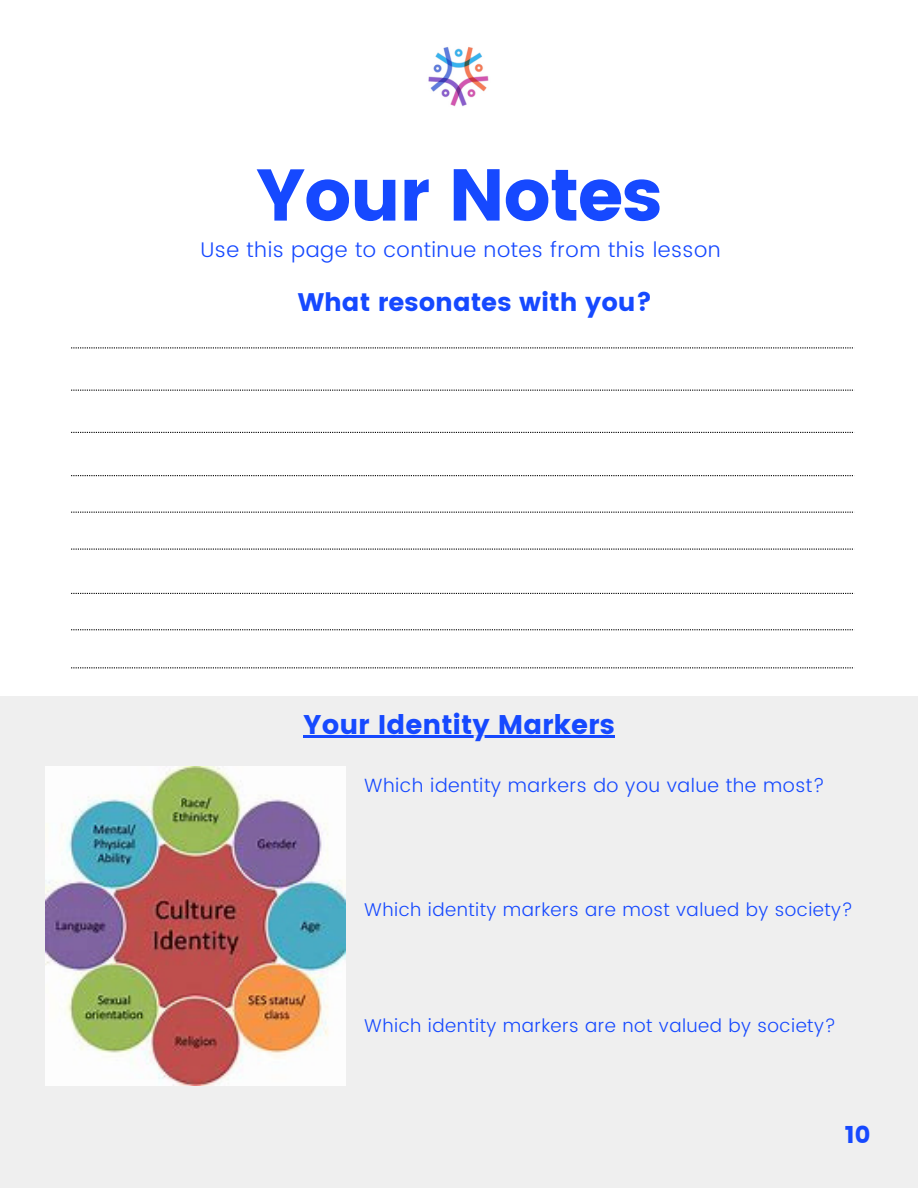
<style>
.page{position:relative;width:918px;height:1188px;background:#efefef}
.page>*{position:absolute;margin:0;border:0;box-sizing:border-box;transform-origin:0 0}
.t1{font:73.05px "Poppins";letter-spacing:-.025em;color:#1649ff}
.t2{font:27px "Poppins";color:#1649ff}
.t3{font:25.35px "Poppins";color:#1649ff}
.t4{font:24px "Poppins";color:#1649ff}
.t5{font:300 21.15px "Poppins";letter-spacing:.025em;color:#1649ff}
.t6{font:300 19.2px "Poppins";letter-spacing:.025em;color:#1649ff}
.t7{font:300 18.45px "Poppins";letter-spacing:.025em;color:#1649ff}
</style>
<div class="page">
<div style="left:0;top:0;width:918px;height:696px;background:#fff"></div>
<svg style="left:71px;top:475px;width:782px;height:1px"></svg>
<svg style="left:71px;top:512px;width:782px;height:1px"></svg>
<svg style="left:71px;top:549px;width:782px;height:1px"></svg>
<svg style="left:71px;top:667px;width:782px;height:1px"></svg>
<svg style="left:71px;top:432px;width:782px;height:1px"></svg>
<svg style="left:71px;top:390px;width:782px;height:1px"></svg>
<svg style="left:71px;top:347px;width:782px;height:1px"></svg>
<svg style="left:71px;top:593px;width:782px;height:1px"></svg>
<svg style="left:71px;top:629px;width:782px;height:1px"></svg>
<img style="left:45px;top:767px;width:301px;height:318px">
<hr style="left:303px;top:736px;width:312px;height:2px;background:#1649ff">
<img style="left:428px;top:47px;width:61px;height:60px">
<p class="t1" style="left:256px;top:153px;width:408px">Your Notes</p>
<h3 class="t5" style="left:200px;top:238px;width:522px">Use this page to continue notes from this lesson</h3>
<h2 class="t3" style="left:298px;top:287px;width:356px">What resonates with you?</h2>
<h3 class="t2" style="left:303px;top:708px;width:313px">Your Identity Markers</h3>
<h2 class="t6" style="left:364px;top:774px;width:462px">Which identity markers do you value the most?</h2>
<p class="t7" style="left:364px;top:899px;width:490px">Which identity markers are most valued by society?</p>
<p class="t7" style="left:364px;top:1015px;width:473px">Which identity markers are not valued by society?</p>
<p class="t4" style="left:845px;top:1121px;width:27px">10</p>
</div>
